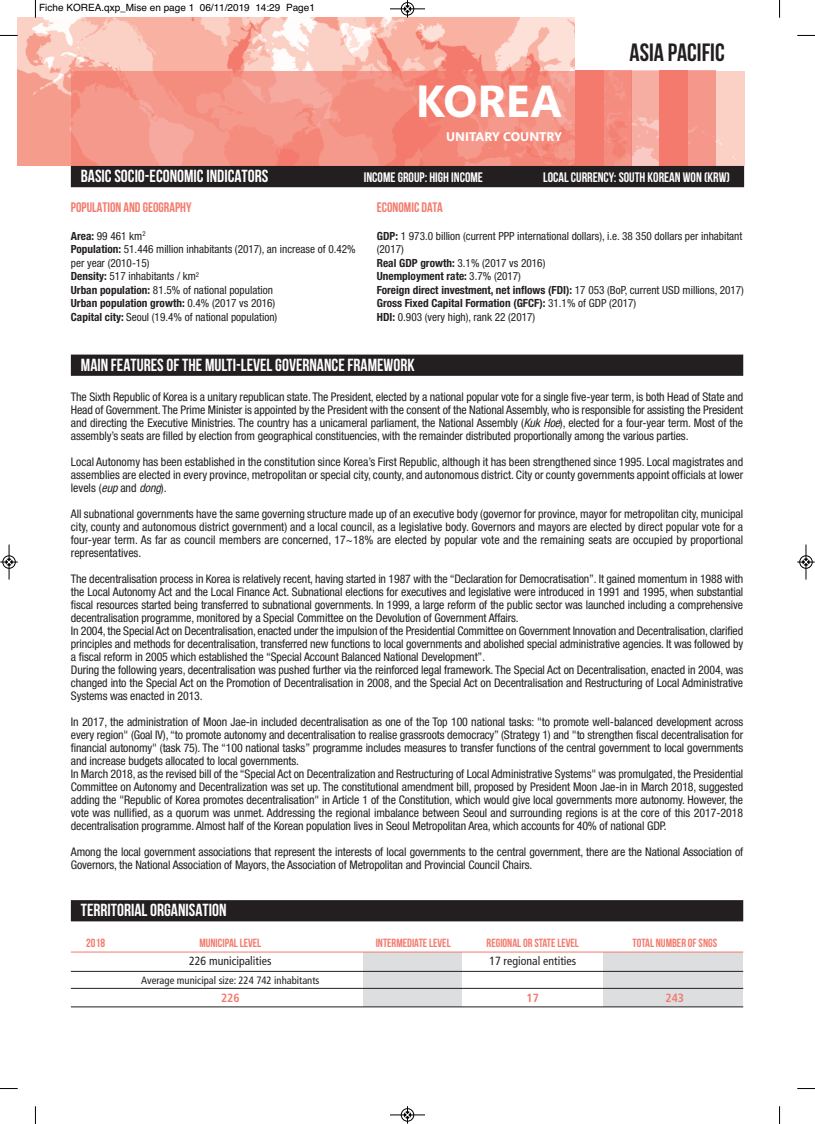
<style>
.page{position:relative;width:815px;height:1124px;background:#fff}
.page>*{position:absolute;margin:0;border:0;box-sizing:border-box;transform-origin:0 0}
.t1{font:700 44.75px "Segoe";color:#fff}
.t2{font:700 25px "Bebas Neue";color:#231f20}
.t3{font:700 17.5px "Bebas Neue";color:#fff}
.t4{font:700 13.75px "Bebas Neue";color:#fff}
.t5{font:700 13.75px "Bebas Neue";color:#f37a6c}
.t6{font:700 12.5px "Segoe";color:#fff}
.t7{font:condensed 11.88px/13px "Helvetica Neue";letter-spacing:-.01em;color:#231f20;text-align:justify}
.t8{font:700 11.88px "Bebas Neue";color:#f37a6c}
.t9{font:condensed 11.88px "Frutiger";color:#231f20}
.t10{font:700 condensed 11.88px "Frutiger";color:#f37a6c}
.t11{font:condensed 11.25px/13.5px "Helvetica Neue";color:#231f20}
.t12{font:condensed 10.62px "Frutiger";color:#231f20}
.t13{font:10px "Helvetica";color:#000}
.s1{font-weight:700}
.s2{font-style:italic}
</style>
<div class="page">
<div style="left:603px;top:951px;width:140px;height:55px;background:#dddee0"></div>
<div style="left:363px;top:951px;width:99px;height:55px;background:#dddee0"></div>
<img style="left:18px;top:18px;width:726px;height:148px">
<div style="left:71px;top:71px;width:504px;height:100px;background:#f37a6c;opacity:.64"></div>
<div style="left:575px;top:18px;width:171px;height:53px;background:#fff"></div>
<div style="left:575px;top:71px;width:28px;height:95px;background:#f37a6c"></div>
<div style="left:603px;top:71px;width:29px;height:95px;background:#f37a6c;opacity:.77"></div>
<div style="left:632px;top:71px;width:28px;height:95px;background:#f37a6c;opacity:.39"></div>
<div style="left:660px;top:71px;width:28px;height:95px;background:#f37a6c"></div>
<div style="left:688px;top:71px;width:28px;height:95px;background:#f5988b"></div>
<div style="left:71px;top:166px;width:673px;height:21px;background:#231f20"></div>
<div style="left:71px;top:354px;width:672px;height:22px;background:#231f20"></div>
<div style="left:71px;top:900px;width:672px;height:21px;background:#231f20"></div>
<hr style="left:71px;top:951px;width:672px;height:1px;background:#f37a6c">
<hr style="left:71px;top:970px;width:672px;height:1px;background:#231f20">
<hr style="left:71px;top:987px;width:672px;height:1px;background:#231f20">
<hr style="left:71px;top:1006px;width:672px;height:1px;background:#231f20">
<svg style="left:35px;top:0;width:1px;height:18px"></svg>
<svg style="left:0;top:35px;width:18px;height:1px"></svg>
<svg style="left:779px;top:0;width:1px;height:18px"></svg>
<svg style="left:797px;top:35px;width:18px;height:1px"></svg>
<svg style="left:35px;top:1106px;width:1px;height:17px"></svg>
<svg style="left:0;top:1088px;width:18px;height:1px"></svg>
<svg style="left:779px;top:1106px;width:1px;height:17px"></svg>
<svg style="left:797px;top:1088px;width:18px;height:1px"></svg>
<div style="left:401px;top:2px;width:13px;height:14px;border:1px solid #fff;border-radius:50%"></div>
<hr style="left:390px;top:9px;width:35px;height:1px;background:#000">
<div style="left:401px;top:2px;width:13px;height:13px;border:1px solid #000;border-radius:50%"></div>
<svg style="left:404px;top:0;width:7px;height:18px"></svg>
<hr style="left:390px;top:1114px;width:35px;height:1px;background:#000">
<div style="left:401px;top:1108px;width:13px;height:13px;border:1px solid #000;border-radius:50%"></div>
<svg style="left:404px;top:1106px;width:7px;height:17px"></svg>
<div style="left:2px;top:555px;width:14px;height:13px;border:1px solid #fff;border-radius:50%"></div>
<hr style="left:9px;top:544px;width:1px;height:35px;background:#000">
<div style="left:3px;top:555px;width:12px;height:13px;border:1px solid #000;border-radius:50%"></div>
<svg style="left:0;top:558px;width:18px;height:7px"></svg>
<div style="left:799px;top:555px;width:14px;height:13px;border:1px solid #fff;border-radius:50%"></div>
<hr style="left:806px;top:544px;width:1px;height:35px;background:#000">
<div style="left:800px;top:555px;width:12px;height:13px;border:1px solid #000;border-radius:50%"></div>
<svg style="left:797px;top:558px;width:18px;height:7px"></svg>
<p class="t13" style="left:39px;top:2px;width:277px">Fiche KOREA.qxp_Mise en page 1 06/11/2019 14:29 Page1</p>
<h1 class="t1" style="left:416px;top:75px;width:148px">KOREA</h1>
<p class="t6" style="left:446px;top:129px;width:117px">UNITARY COUNTRY</p>
<h2 class="t2" style="left:630px;top:38px;width:97px">ASIA PACIFIC</h2>
<h3 class="t3" style="left:81px;top:166px;width:189px">BASIC SOCIO-ECONOMICINDICATORS</h3>
<p class="t4" style="left:364px;top:169px;width:121px">INCOMEGROUP: HIGH INCOME</p>
<p class="t4" style="left:543px;top:169px;width:188px">LOCALCURRENCY: SOUTH KOREAN WON (KRW)</p>
<p class="t5" style="left:71px;top:199px;width:122px">POPULATION AND GEOGRAPHY</p>
<p class="t11" style="left:71px;top:230px;width:286px"><span class="s1">Area:</span> 99 461 km<sup>2<br></sup><span class="s1">Population:</span> 51.446 million inhabitants (2017), an increase of 0.42% per year (2010-15)<br><span class="s1">Density:</span> 517 inhabitants / km<sup>2<br></sup><span class="s1">Urban population:</span> 81.5% of national population<br><span class="s1">Urban population growth:</span> 0.4% (2017 vs 2016)<br><span class="s1">Capital city:</span> Seoul (19.4% of national population)</p>
<p class="t5" style="left:377px;top:199px;width:67px">ECONOMIC DATA</p>
<p class="t11" style="left:377px;top:230px;width:369px"><span class="s1">GDP:</span> 1 973.0 billion (current PPP international dollars), i.e. 38 350 dollars per inhabitant (2017)<br><span class="s1">Real GDP growth:</span> 3.1% (2017 vs 2016)<br><span class="s1">Unemployment rate:</span> 3.7% (2017)<br><span class="s1">Foreign direct investment, net inflows (FDI):</span> 17 053 (BoP, current USD millions, 2017)<br><span class="s1">Gross Fixed Capital Formation (GFCF):</span> 31.1% of GDP (2017)<br><span class="s1">HDI:</span> 0.903 (very high), rank 22 (2017)</p>
<h3 class="t3" style="left:81px;top:354px;width:335px">MAIN FEATURESOF THE MULTI-LEVELGOVERNANCE FRAMEWORK</h3>
<p class="t7" style="left:71px;top:391px;width:674px">The Sixth Republic of Korea is a unitary republican state. The President, elected by a national popular vote for a single five-year term, is both Head of State and Head of Government. The Prime Minister is appointed by the President with the consent of the National Assembly, who is responsible for assisting the President and directing the Executive Ministries. The country has a unicameral parliament, the National Assembly (<span class="s2">Kuk Hoe</span>), elected for a four-year term. Most of the assembly’s seats are filled by election from geographical constituencies, with the remainder distributed proportionally among the various parties.</p>
<p class="t7" style="left:71px;top:456px;width:674px">Local Autonomy has been established in the constitution since Korea’s First Republic, although it has been strengthened since 1995. Local magistrates and assemblies are elected in every province, metropolitan or special city, county, and autonomous district. City or county governments appoint officials at lower levels (<span class="s2">eup</span> and <span class="s2">dong</span>).</p>
<p class="t7" style="left:71px;top:508px;width:674px">All subnational governments have the same governing structure made up of an executive body (governor for province, mayor for metropolitan city, municipal city, county and autonomous district government) and a local council, as a legislative body. Governors and mayors are elected by direct popular vote for a four-year term. As far as council members are concerned, 17~18% are elected by popular vote and the remaining seats are occupied by proportional representatives.</p>
<p class="t7" style="left:71px;top:573px;width:674px;text-align:left">The decentralisation process in Korea is relatively recent, having started in 1987 with the “Declaration for Democratisation”. It gained momentum in 1988 with the Local Autonomy Act and the Local Finance Act. Subnational elections for executives and legislative were introduced in 1991 and 1995, when substantial fiscal resources started being transferred to subnational governments. In 1999, a large reform of the public sector was launched including a comprehensive decentralisation programme, monitored by a Special Committee on the Devolution of Government Affairs.<br>In 2004, the Special Act on Decentralisation, enacted under the impulsion of the Presidential Committee on Government Innovation and Decentralisation, clarified principles and methods for decentralisation, transferred new functions to local governments and abolished special administrative agencies. It was followed by a fiscal reform in 2005 which established the “Special Account Balanced National Development”.<br>During the following years, decentralisation was pushed further via the reinforced legal framework. The Special Act on Decentralisation, enacted in 2004, was changed into the Special Act on the Promotion of Decentralisation in 2008, and the Special Act on Decentralisation and Restructuring of Local Administrative Systems was enacted in 2013.</p>
<p class="t7" style="left:71px;top:716px;width:674px;text-align:left">In 2017, the administration of Moon Jae-in included decentralisation as one of the Top 100 national tasks: "to promote well-balanced development across every region" (Goal IV), “to promote autonomy and decentralisation to realise grassroots democracy” (Strategy 1) and "to strengthen fiscal decentralisation for financial autonomy" (task 75). The “100 national tasks” programme includes measures to transfer functions of the central government to local governments and increase budgets allocated to local governments.<br>In March 2018, as the revised bill of the “Special Act on Decentralization and Restructuring of Local Administrative Systems" was promulgated, the Presidential Committee on Autonomy and Decentralization was set up. The constitutional amendment bill, proposed by President Moon Jae-in in March 2018, suggested adding the "Republic of Korea promotes decentralisation" in Article 1 of the Constitution, which would give local governments more autonomy. However, the vote was nullified, as a quorum was unmet. Addressing the regional imbalance between Seoul and surrounding regions is at the core of this 2017-2018 decentralisation programme. Almost half of the Korean population lives in Seoul Metropolitan Area, which accounts for 40% of national GDP.</p>
<p class="t7" style="left:71px;top:846px;width:674px">Among the local government associations that represent the interests of local governments to the central government, there are the National Association of<br>Governors, the National Association of Mayors, the Association of Metropolitan and Provincial Council Chairs.</p>
<h3 class="t3" style="left:81px;top:900px;width:147px">TERRITORIAL ORGANISATION</h3>
<p class="t8" style="left:86px;top:936px;width:20px">2018</p>
<p class="t8" style="left:199px;top:936px;width:63px">MUNICIPALLEVEL</p>
<p class="t8" style="left:376px;top:936px;width:76px">INTERMEDIATELEVEL</p>
<p class="t8" style="left:487px;top:936px;width:94px">REGIONALOR STATELEVEL</p>
<p class="t8" style="left:632px;top:936px;width:86px">TOTAL NUMBER OF SNGS</p>
<p class="t9" style="left:189px;top:956px;width:84px">226 municipalities</p>
<p class="t9" style="left:489px;top:956px;width:88px">17 regional entities</p>
<p class="t12" style="left:141px;top:975px;width:180px">Average municipal size: 224 742 inhabitants</p>
<p class="t10" style="left:221px;top:993px;width:20px">226</p>
<p class="t10" style="left:527px;top:993px;width:14px">17</p>
<p class="t10" style="left:666px;top:993px;width:20px">243</p>
</div>
